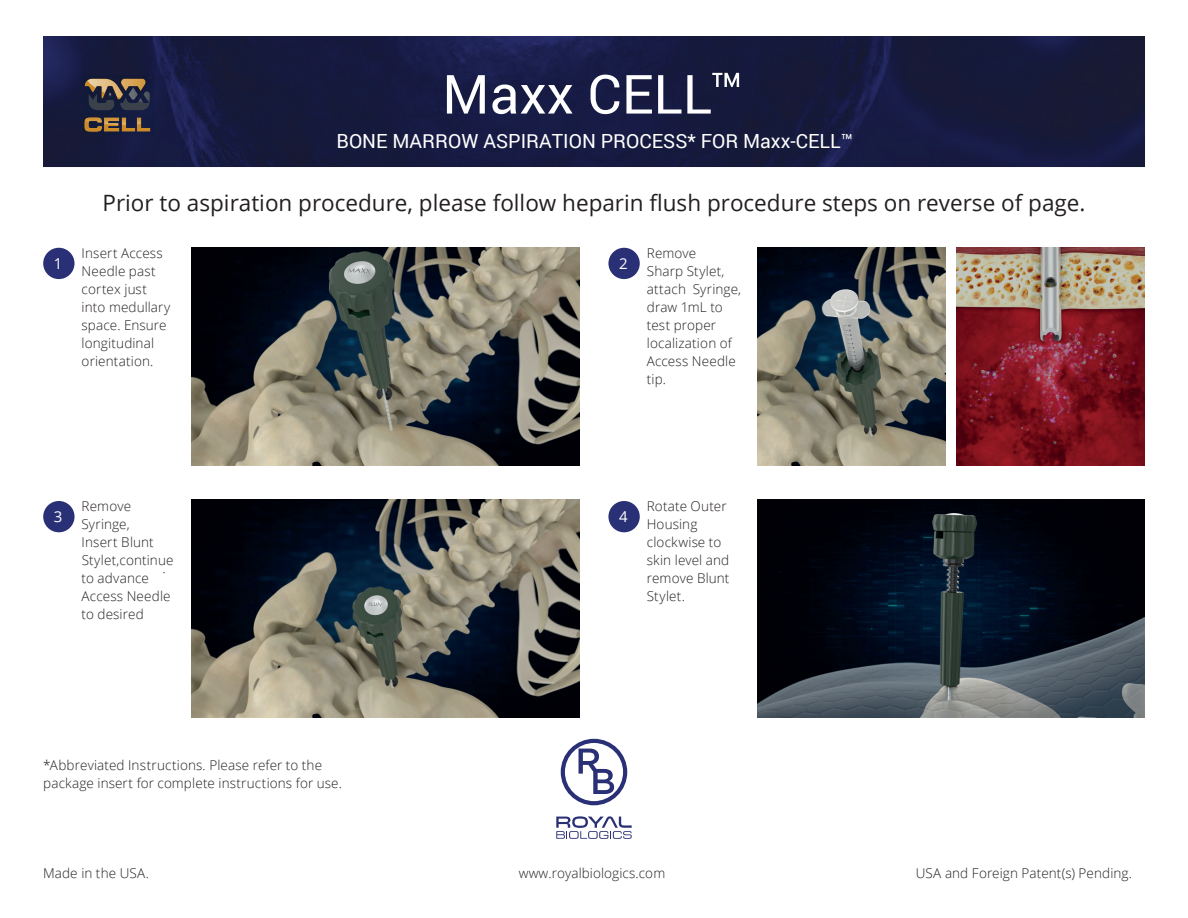
<style>
.page{position:relative;width:1188px;height:918px;background:#fff}
.page>*{position:absolute;margin:0;border:0;box-sizing:border-box;transform-origin:0 0}
.t1{font:54px "Roboto";color:#fff}
.t2{font:22.5px "Open Sans";color:#231f20}
.t3{font:19.5px "Roboto";color:#fff}
.t4{font:15px "Open Sans";color:#fff}
.t5{font:300 13.5px/18px "Open Sans";letter-spacing:.01em;color:#231f20}
</style>
<div class="page">
<img style="left:192px;top:500px;width:387px;height:218px">
<img style="left:192px;top:247px;width:387px;height:218px">
<img style="left:43px;top:36px;width:1102px;height:131px">
<img style="left:757px;top:500px;width:388px;height:218px">
<div style="left:43px;top:248px;width:32px;height:31px;background:#2a3075;border-radius:50%"></div>
<div style="left:608px;top:248px;width:32px;height:31px;background:#2a3075;border-radius:50%"></div>
<div style="left:43px;top:501px;width:32px;height:31px;background:#2a3075;border-radius:50%"></div>
<div style="left:608px;top:501px;width:32px;height:31px;background:#2a3075;border-radius:50%"></div>
<svg style="left:556px;top:816px;width:76px;height:23px"></svg>
<svg style="left:561px;top:739px;width:66px;height:66px"></svg>
<img style="left:82px;top:76px;width:72px;height:58px">
<img style="left:757px;top:247px;width:188px;height:218px">
<img style="left:957px;top:247px;width:188px;height:218px">
<h1 class="t1" style="left:442px;top:56px;width:303px">Maxx CELL™</h1>
<p class="t4" style="left:54px;top:253px;width:10px">1</p>
<h3 class="t3" style="left:337px;top:128px;width:518px">BONE MARROW ASPIRATION PROCESS* FOR Maxx-CELL™</h3>
<h2 class="t2" style="left:103px;top:187px;width:984px">Prior to aspiration procedure, please follow heparin flush procedure steps on reverse of page.</h2>
<p class="t5" style="left:82px;top:244px;width:90px">Insert Access<br>Needle past cortex just into medullary space. Ensure longitudinal orientation.</p>
<p class="t5" style="left:647px;top:244px;width:96px">Remove<br>Sharp Stylet, attach Syringe, draw 1mL to test proper localization of<br>Access Needle tip.</p>
<p class="t4" style="left:619px;top:253px;width:10px">2</p>
<p class="t4" style="left:54px;top:507px;width:10px">3</p>
<p class="t5" style="left:647px;top:497px;width:84px">Rotate Outer<br>Housing clockwise to skin level and remove Blunt<br>Stylet.</p>
<p class="t5" style="left:82px;top:497px;width:93px">Remove<br>Syringe,<br>Insert Blunt<br>Stylet,continue to advance<br>Access Needle to desired</p>
<p class="t4" style="left:619px;top:507px;width:10px">4</p>
<p class="t5" style="left:162px;top:559px;width:5px">.</p>
<p class="t5" style="left:43px;top:756px;width:300px">*Abbreviated Instructions. Please refer to the package insert for complete instructions for use.</p>
<p class="t5" style="left:519px;top:864px;width:148px">www.royalbiologics.com</p>
<p class="t5" style="left:43px;top:864px;width:107px">Made in the USA.</p>
<p class="t5" style="left:916px;top:864px;width:218px">USA and Foreign Patent(s) Pending.</p>
</div>
